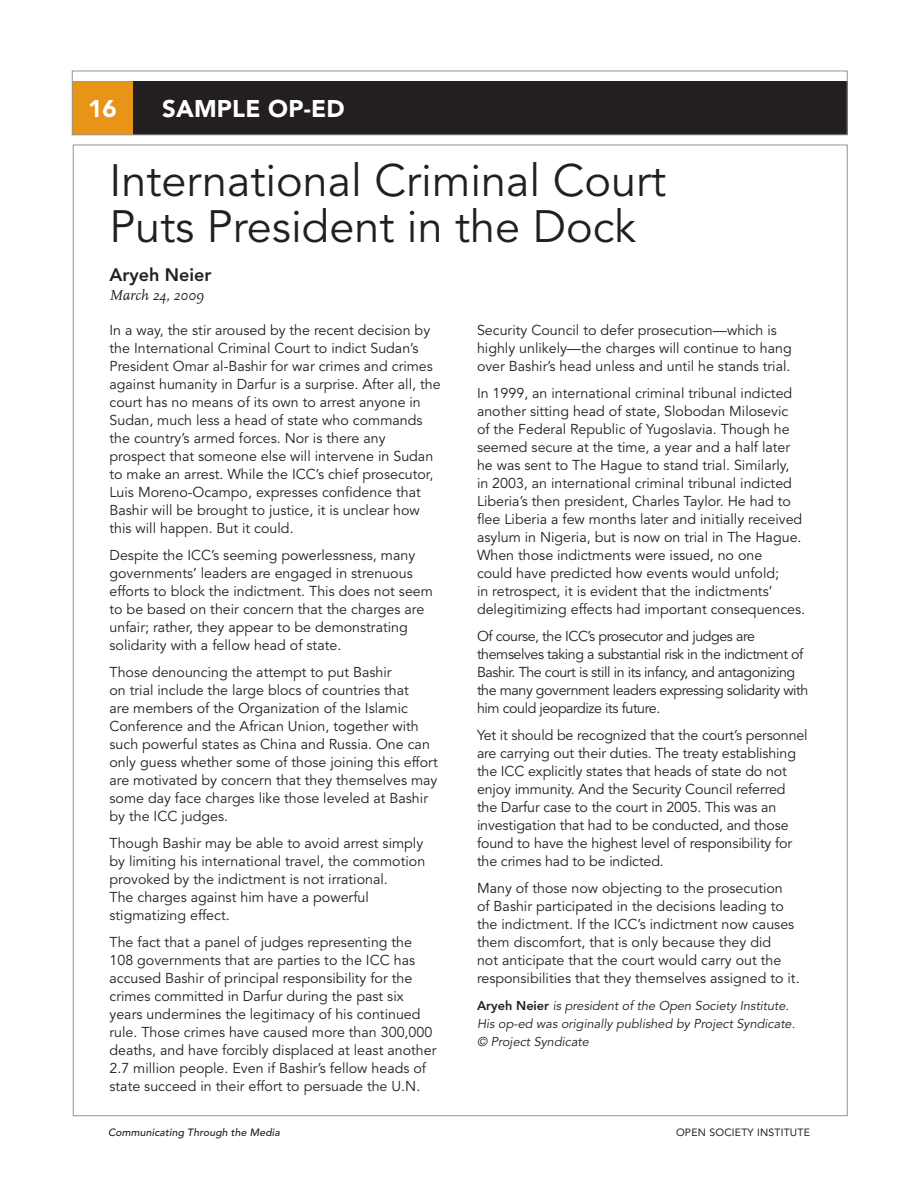
<style>
.page{position:relative;width:918px;height:1188px;background:#fff}
.page>*{position:absolute;margin:0;border:0;box-sizing:border-box;transform-origin:0 0}
.HOW_TO_basic_text{font:45px/46.5px "Avenir";color:#231f20}
.HEADLINE{font:900 24px "Avenir";letter-spacing:.01em;color:#fff}
.HOW_TO_basic_text-2{font:800 18px "Avenir";color:#231f20}
.HOW_TO_basic_text-3{font:italic 15px "Scala";color:#231f20}
.HOW_TO_basic_text-4{font:14.25px/18px "Avenir";color:#231f20}
.HOW_TO_basic_text-5{font:14.25px/18px "Avenir";letter-spacing:-.03em;color:#231f20}
.HOW_TO_basic_text-6{font:italic 12.75px/18px "Avenir";color:#231f20}
.t1{font:italic 500 10.5px "Avenir";letter-spacing:.01em;color:#231f20}
.t2{font:10.5px "Avenir";letter-spacing:.02em;color:#231f20}
.s1{font-weight:800;font-style:normal}
</style>
<div class="page">
<div style="left:72px;top:81px;width:776px;height:54px;background:#231f20"></div>
<div style="left:72px;top:81px;width:61px;height:54px;background:#e89418"></div>
<div style="left:72px;top:71px;width:776px;height:64px;border:1px solid #939598"></div>
<p class="HEADLINE" style="left:88px;top:94px;width:30px">16</p>
<p class="HEADLINE" style="left:162px;top:94px;width:184px">SAMPLE OP-ED</p>
<p class="HOW_TO_basic_text" style="left:110px;top:158px;width:558px">International Criminal Court<br>Puts President in the Dock</p>
<p class="HOW_TO_basic_text-2" style="left:110px;top:264px;width:104px">Aryeh Neier</p>
<p class="HOW_TO_basic_text-3" style="left:110px;top:287px;width:96px">March 24, 2009</p>
<p class="HOW_TO_basic_text-4" style="left:110px;top:321px;width:333px">In a way, the stir aroused by the recent decision by the International Criminal Court to indict Sudan’s President Omar al-Bashir for war crimes and crimes against humanity in Darfur is a surprise. After all, the court has no means of its own to arrest anyone in Sudan, much less a head of state who commands the country’s armed forces. Nor is there any prospect that someone else will intervene in Sudan to make an arrest. While the ICC’s chief prosecutor, Luis Moreno-Ocampo, expresses confidence that Bashir will be brought to justice, it is unclear how this will happen. But it could.</p>
<p class="HOW_TO_basic_text-4" style="left:110px;top:546px;width:325px">Despite the ICC’s seeming powerlessness, many governments’ leaders are engaged in strenuous efforts to block the indictment. This does not seem to be based on their concern that the charges are unfair; rather, they appear to be demonstrating solidarity with a fellow head of state.</p>
<p class="HOW_TO_basic_text-4" style="left:110px;top:663px;width:330px">Those denouncing the attempt to put Bashir<br>on trial include the large blocs of countries that<br>are members of the Organization of the Islamic Conference and the African Union, together with such powerful states as China and Russia. One can only guess whether some of those joining this effort are motivated by concern that they themselves may some day face charges like those leveled at Bashir by the ICC judges.</p>
<p class="HOW_TO_basic_text-4" style="left:110px;top:834px;width:317px">Though Bashir may be able to avoid arrest simply by limiting his international travel, the commotion provoked by the indictment is not irrational.<br>The charges against him have a powerful stigmatizing effect.</p>
<p class="HOW_TO_basic_text-4" style="left:110px;top:933px;width:328px">The fact that a panel of judges representing the 108 governments that are parties to the ICC has accused Bashir of principal responsibility for the crimes committed in Darfur during the past six years undermines the legitimacy of his continued rule. Those crimes have caused more than 300,000 deaths, and have forcibly displaced at least another 2.7 million people. Even if Bashir’s fellow heads of state succeed in their effort to persuade the U.N.</p>
<p class="HOW_TO_basic_text-4" style="left:477px;top:321px;width:316px">Security Council to defer prosecution—which is highly unlikely—the charges will continue to hang over Bashir’s head unless and until he stands trial.</p>
<p class="HOW_TO_basic_text-4" style="left:477px;top:384px;width:330px">In 1999, an international criminal tribunal indicted another sitting head of state, Slobodan Milosevic<br>of the Federal Republic of Yugoslavia. Though he seemed secure at the time, a year and a half later he was sent to The Hague to stand trial. Similarly,<br>in 2003, an international criminal tribunal indicted Liberia’s then president, Charles Taylor. He had to flee Liberia a few months later and initially received asylum in Nigeria, but is now on trial in The Hague.<br>When those indictments were issued, no one<br>could have predicted how events would unfold;<br>in retrospect, it is evident that the indictments’ delegitimizing effects had important consequences.</p>
<p class="HOW_TO_basic_text-5" style="left:477px;top:627px;width:333px">Of course, the ICC’s prosecutor and judges are themselves taking a substantial risk in the indictment of Bashir. The court is still in its infancy, and antagonizing the many government leaders expressing solidarity with him could jeopardize its future.</p>
<p class="HOW_TO_basic_text-4" style="left:477px;top:726px;width:332px">Yet it should be recognized that the court’s personnel are carrying out their duties. The treaty establishing the ICC explicitly states that heads of state do not enjoy immunity. And the Security Council referred the Darfur case to the court in 2005. This was an investigation that had to be conducted, and those found to have the highest level of responsibility for the crimes had to be indicted.</p>
<p class="HOW_TO_basic_text-4" style="left:477px;top:879px;width:324px">Many of those now objecting to the prosecution<br>of Bashir participated in the decisions leading to the indictment. If the ICC’s indictment now causes them discomfort, that is only because they did<br>not anticipate that the court would carry out the responsibilities that they themselves assigned to it.</p>
<p class="HOW_TO_basic_text-6" style="left:477px;top:997px;width:320px"><span class="s1">Aryeh N eier</span> is president of the Open Society Institute.<br>His op-ed was originally published by Project Syndicate. © Project Syndicate</p>
<p class="t1" style="left:108px;top:1127px;width:173px">Communicating Through the Media</p>
<p class="t2" style="left:676px;top:1127px;width:136px">OPEN SOCIETY INSTITUTE</p>
</div>
